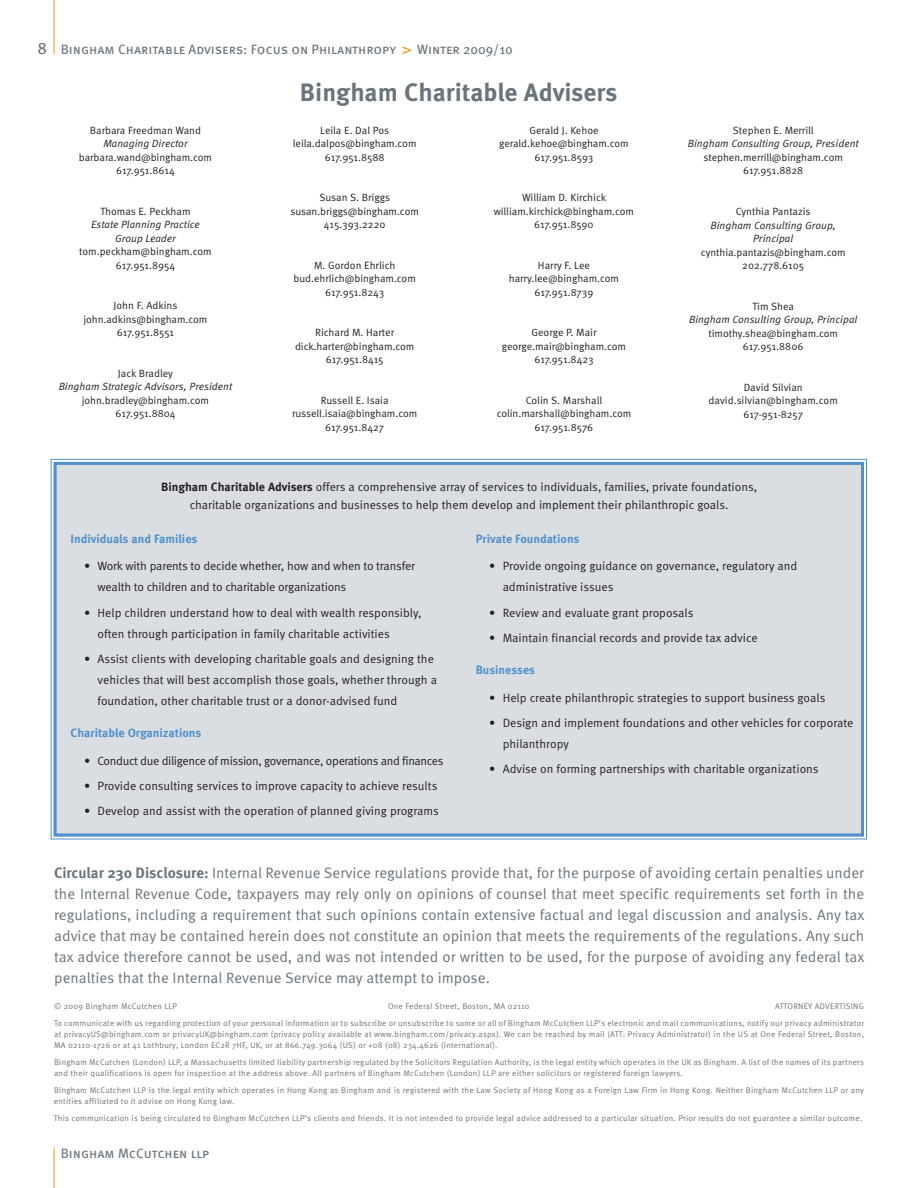
<style>
.page{position:relative;width:918px;height:1188px;background:#fff}
.page>*{position:absolute;margin:0;border:0;box-sizing:border-box;transform-origin:0 0}
.t1{font:700 25.2px "Meta Pro";color:#6a747b}
.t2{font:16.5px "Meta Pro";color:#6a747b}
.t3{font:15px/21px "Meta Pro";color:#6a747b;text-align:justify}
.t4{font:13.5px "Meta Pro";color:#6a747b}
.t5{font:12px/21px "Meta Pro";color:#231f20}
.t6{font:700 12px "Meta Pro";color:#5090cc}
.t7{font:12px "Meta Pro";letter-spacing:-.03em;color:#231f20}
.t8{font:10.5px/13.5px "Meta Pro";letter-spacing:-.005em;color:#231f20;text-align:center}
.t9{font:italic 10.5px/13.5px "Meta Pro";color:#231f20;text-align:center}
.t10{font:8.25px/11.2px "Meta Pro";letter-spacing:.025em;color:#6a747b}
.s1{font-weight:700}
</style>
<div class="page">
<svg style="left:402px;top:46px;width:9px;height:8px"></svg>
<hr style="left:54px;top:0;width:1px;height:54px;background:#f7971d">
<hr style="left:54px;top:1147px;width:1px;height:41px;background:#f7971d">
<div style="left:50px;top:458px;width:817px;height:382px;background:#dadee2"></div>
<div style="left:54px;top:462px;width:810px;height:374px;border:3px solid #5090cc"></div>
<h2 class="t2" style="left:38px;top:38px;width:11px">8</h2>
<h3 class="t4" style="left:61px;top:41px;width:337px">Bingham Charitable Advisers: Focus on Philanthropy</h3>
<h3 class="t4" style="left:417px;top:41px;width:97px">Winter 2009/10</h3>
<p class="t8" style="left:90px;top:124px;width:113px">Barbara Freedman Wand</p>
<p class="t9" style="left:103px;top:138px;width:86px">Managing Director</p>
<p class="t8" style="left:79px;top:151px;width:135px">barbara.wand@bingham.com<br>617.951.8614</p>
<p class="t8" style="left:100px;top:205px;width:92px">Thomas E. Peckham</p>
<p class="t9" style="left:91px;top:219px;width:110px">Estate Planning Practice<br>Group Leader</p>
<p class="t8" style="left:79px;top:245px;width:134px">tom.peckham@bingham.com<br>617.951.8954</p>
<p class="t8" style="left:83px;top:299px;width:126px">John F. Adkins john.adkins@bingham.com<br>617.951.8551</p>
<p class="t8" style="left:118px;top:367px;width:57px">Jack Bradley</p>
<p class="t9" style="left:59px;top:381px;width:175px">Bingham Strategic Advisors, President</p>
<p class="t8" style="left:82px;top:394px;width:129px">john.bradley@bingham.com<br>617.951.8804</p>
<h1 class="t1" style="left:300px;top:77px;width:319px">Bingham Charitable Advisers</h1>
<p class="t8" style="left:293px;top:124px;width:125px">Leila E. Dal Pos leila.dalpos@bingham.com<br>617.951.8588</p>
<p class="t8" style="left:291px;top:191px;width:130px">Susan S. Briggs susan.briggs@bingham.com<br>415.393.2220</p>
<p class="t8" style="left:294px;top:259px;width:124px">M. Gordon Ehrlich bud.ehrlich@bingham.com<br>617.951.8243</p>
<p class="t8" style="left:295px;top:326px;width:121px">Richard M. Harter dick.harter@bingham.com<br>617.951.8415</p>
<p class="t8" style="left:292px;top:394px;width:127px">Russell E. Isaia russell.isaia@bingham.com<br>617.951.8427</p>
<p class="t8" style="left:499px;top:124px;width:131px">Gerald J. Kehoe gerald.kehoe@bingham.com<br>617.951.8593</p>
<p class="t8" style="left:494px;top:191px;width:142px">William D. Kirchick william.kirchick@bingham.com<br>617.951.8590</p>
<p class="t8" style="left:509px;top:259px;width:112px">Harry F. Lee harry.lee@bingham.com<br>617.951.8739</p>
<p class="t8" style="left:502px;top:326px;width:126px">George P. Mair george.mair@bingham.com<br>617.951.8423</p>
<p class="t8" style="left:497px;top:394px;width:136px">Colin S. Marshall colin.marshall@bingham.com<br>617.951.8576</p>
<p class="t8" style="left:733px;top:124px;width:82px">Stephen E. Merrill</p>
<p class="t9" style="left:688px;top:138px;width:172px">Bingham Consulting Group, President</p>
<p class="t8" style="left:704px;top:151px;width:141px">stephen.merrill@bingham.com<br>617.951.8828</p>
<p class="t8" style="left:736px;top:205px;width:76px">Cynthia Pantazis</p>
<p class="t9" style="left:711px;top:219px;width:127px">Bingham Consulting Group,<br>Principal</p>
<p class="t8" style="left:701px;top:245px;width:146px">cynthia.pantazis@bingham.com<br>202.778.6105</p>
<p class="t8" style="left:752px;top:299px;width:43px">Tim Shea</p>
<p class="t9" style="left:689px;top:313px;width:170px">Bingham Consulting Group, Principal</p>
<p class="t8" style="left:708px;top:326px;width:131px">timothy.shea@bingham.com<br>617.951.8806</p>
<p class="t8" style="left:709px;top:380px;width:131px">David Silvian david.silvian@bingham.com<br>617-951-8257</p>
<h3 class="t5" style="left:161px;top:478px;width:598px;line-height:18px;text-align:center"><span class="s1">Bingham Charitable Advisers</span> offers a comprehensive array of services to individuals, families, private foundations, charitable organizations and businesses to help them develop and implement their philanthropic goals.</h3>
<h3 class="t6" style="left:70px;top:531px;width:128px">Individuals and Families</h3>
<h3 class="t5" style="left:98px;top:556px;width:319px;text-indent:-14px">• Work with parents to decide whether, how and when to transfer wealth to children and to charitable organizations</h3>
<h3 class="t5" style="left:98px;top:602px;width:326px;text-indent:-14px">• Help children understand how to deal with wealth responsibly, often through participation in family charitable activities</h3>
<h3 class="t5" style="left:98px;top:648px;width:341px;text-indent:-14px">• Assist clients with developing charitable goals and designing the vehicles that will best accomplish those goals, whether through a foundation, other charitable trust or a donor-advised fund</h3>
<h3 class="t6" style="left:71px;top:725px;width:132px">Charitable Organizations</h3>
<h3 class="t7" style="left:84px;top:753px;width:361px">• Conduct due diligence of mission, governance, operations and finances</h3>
<h3 class="t5" style="left:84px;top:776px;width:355px">• Provide consulting services to improve capacity to achieve results</h3>
<h3 class="t5" style="left:84px;top:801px;width:357px">• Develop and assist with the operation of planned giving programs</h3>
<h3 class="t6" style="left:476px;top:531px;width:105px">Private Foundations</h3>
<h3 class="t5" style="left:503px;top:556px;width:296px;text-indent:-14px">• Provide ongoing guidance on governance, regulatory and administrative issues</h3>
<h3 class="t5" style="left:489px;top:602px;width:206px">• Review and evaluate grant proposals</h3>
<h3 class="t5" style="left:489px;top:627px;width:270px">• Maintain financial records and provide tax advice</h3>
<h3 class="t6" style="left:476px;top:662px;width:61px">Businesses</h3>
<h3 class="t5" style="left:489px;top:687px;width:338px">• Help create philanthropic strategies to support business goals</h3>
<h3 class="t5" style="left:503px;top:713px;width:352px;text-indent:-13px">• Design and implement foundations and other vehicles for corporate philanthropy</h3>
<h3 class="t5" style="left:489px;top:759px;width:331px">• Advise on forming partnerships with charitable organizations</h3>
<p class="t3" style="left:54px;top:862px;width:812px"><span class="s1">Circular 230 Disclosure:</span> Internal Revenue Service regulations provide that, for the purpose of avoiding certain penalties under the Internal Revenue Code, taxpayers may rely only on opinions of counsel that meet specific requirements set forth in the regulations, including a requirement that such opinions contain extensive factual and legal discussion and analysis. Any tax advice that may be contained herein does not constitute an opinion that meets the requirements of the regulations. Any such tax advice therefore cannot be used, and was not intended or written to be used, for the purpose of avoiding any federal tax penalties that the Internal Revenue Service may attempt to impose.</p>
<p class="t10" style="left:54px;top:1001px;width:125px">© 2009 Bingham McCutchen LLP</p>
<p class="t10" style="left:388px;top:1001px;width:143px">One Federal Street, Boston, MA 02110</p>
<p class="t10" style="left:54px;top:998px;width:812px;line-height:16.6px;text-align:right">ATTORNEY ADVERTISING<br>To communicate with us regarding protection of your personal information or to subscribe or unsubscribe to some or all of Bingham McCutchen LLP’s electronic and mail communications, notify our privacy administrator</p>
<p class="t10" style="left:54px;top:1028px;width:812px">at privacyUS@bingham.com or privacyUK@bingham.com (privacy policy available at www.bingham.com/privacy.aspx). We can be reached by mail (ATT: Privacy Administrator) in the US at One Federal Street, Boston,<br>MA 02110-1726 or at 41 Lothbury, London EC2R 7HF, UK, or at 866.749.3064 (US) or +08 (08) 234.4626 (international).</p>
<p class="t10" style="left:54px;top:1056px;width:812px">Bingham McCutchen (London) LLP, a Massachusetts limited liability partnership regulated by the Solicitors Regulation Authority, is the legal entity which operates in the UK as Bingham. A list of the names of its partners and their qualifications is open for inspection at the address above. All partners of Bingham McCutchen (London) LLP are either solicitors or registered foreign lawyers.</p>
<p class="t10" style="left:54px;top:1084px;width:812px">Bingham McCutchen LLP is the legal entity which operates in Hong Kong as Bingham and is registered with the Law Society of Hong Kong as a Foreign Law Firm in Hong Kong. Neither Bingham McCutchen LLP or any entities affiliated to it advise on Hong Kong law.</p>
<p class="t10" style="left:54px;top:1112px;width:810px">This communication is being circulated to Bingham McCutchen LLP’s clients and friends. It is not intended to provide legal advice addressed to a particular situation. Prior results do not guarantee a similar outcome.</p>
<h3 class="t4" style="left:61px;top:1145px;width:150px">Bingham McCutchen llp</h3>
</div>
